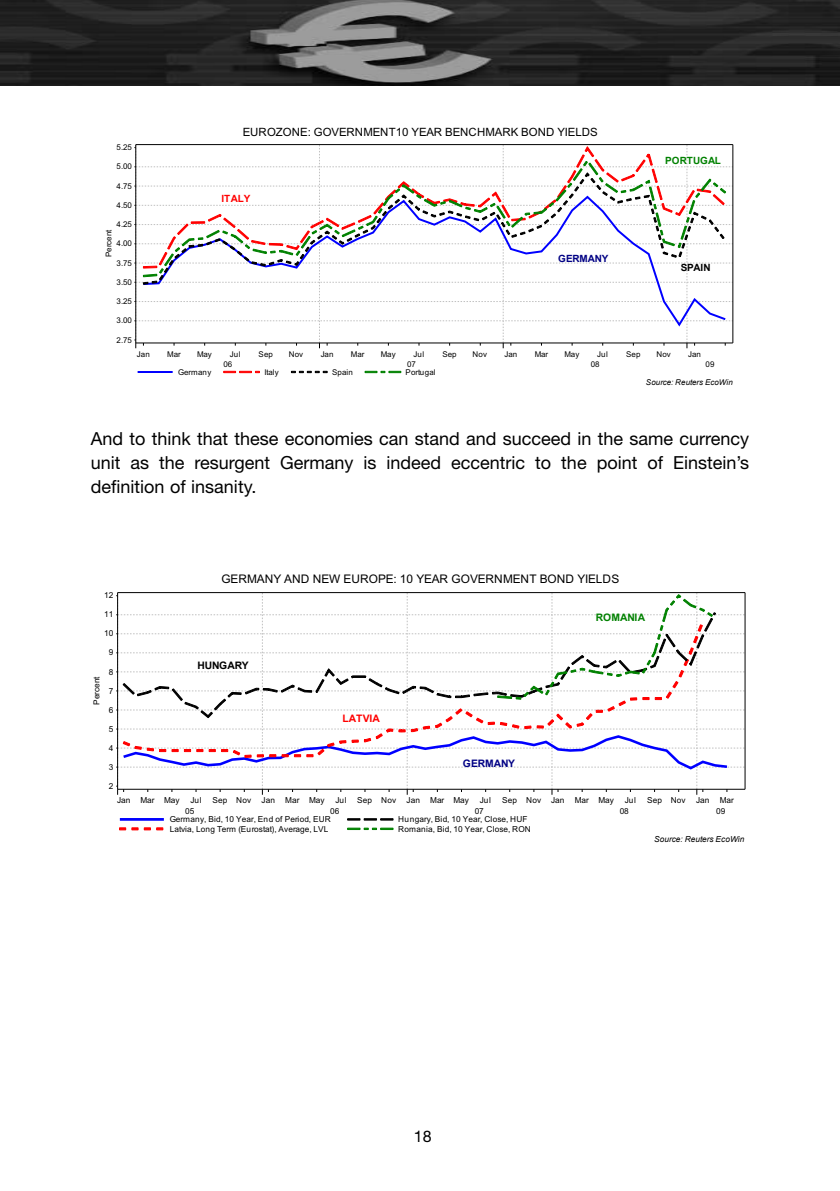
<style>
.page{position:relative;width:840px;height:1191px;background:#fff}
.page>*{position:absolute;margin:0;border:0;box-sizing:border-box;transform-origin:0 0}
.t1{font:18px/24px "Helvetica Neue";color:#000;text-align:justify}
.t2{font:16px "Helvetica Neue";color:#000}
.t3{font:11.8px "Arial";color:#000}
.t4{font:11.4px "Arial";letter-spacing:.005em;color:#000}
.t5{font:700 10.4px "Arial";letter-spacing:-.005em;color:#008100}
.t6{font:700 10.4px "Arial";letter-spacing:-.02em;color:#000}
.t7{font:700 10.4px "Arial";letter-spacing:-.02em;color:#000084}
.t8{font:700 10.4px "Arial";letter-spacing:-.01em;color:#f00}
.t9{font:700 10px "Arial";letter-spacing:-.015em;color:#008100}
.t10{font:700 10px "Arial";letter-spacing:-.02em;color:#000084}
.t11{font:700 10px "Arial";letter-spacing:.005em;color:#f00}
.t12{font:700 10px "Arial";letter-spacing:-.015em;color:#000}
.t13{font:8.2px/9.2px "Arial";letter-spacing:.005em;color:#000}
.t14{font:italic 8.2px "Arial";letter-spacing:.005em;color:#000}
.t15{font:8px "Arial";letter-spacing:.005em;color:#000}
.t16{font:italic 8px "Arial";letter-spacing:.005em;color:#000}
</style>
<div class="page">
<img style="left:0;top:0;width:839px;height:85px">
<hr style="left:137px;top:371px;width:35px;height:2px;background:#00f">
<svg style="left:223px;top:371px;width:36px;height:2px"></svg>
<svg style="left:291px;top:371px;width:36px;height:2px"></svg>
<svg style="left:365px;top:371px;width:35px;height:2px"></svg>
<svg style="left:134px;top:145px;width:598px;height:203px"></svg>
<svg style="left:141px;top:194px;width:586px;height:134px"></svg>
<svg style="left:143px;top:147px;width:580px;height:14px"></svg>
<svg style="left:143px;top:277px;width:580px;height:7px"></svg>
<svg style="left:143px;top:161px;width:582px;height:116px"></svg>
<hr style="left:135px;top:145px;width:1px;height:198px;background:#000">
<hr style="left:136px;top:343px;width:596px;height:1px;background:#000">
<hr style="left:732px;top:145px;width:1px;height:198px;background:#000">
<hr style="left:136px;top:144px;width:596px;height:1px;background:#000">
<hr style="left:120px;top:818px;width:44px;height:2px;background:#00f">
<svg style="left:119px;top:828px;width:7px;height:2px"></svg>
<svg style="left:132px;top:828px;width:6px;height:2px"></svg>
<svg style="left:144px;top:828px;width:6px;height:2px"></svg>
<svg style="left:156px;top:828px;width:7px;height:2px"></svg>
<svg style="left:347px;top:818px;width:46px;height:2px"></svg>
<svg style="left:347px;top:828px;width:46px;height:1px"></svg>
<svg style="left:116px;top:593px;width:628px;height:201px"></svg>
<hr style="left:117px;top:592px;width:1px;height:197px;background:#000">
<hr style="left:117px;top:789px;width:627px;height:1px;background:#000">
<hr style="left:744px;top:592px;width:1px;height:197px;background:#000">
<hr style="left:117px;top:592px;width:627px;height:1px;background:#000">
<p class="t15" style="left:116px;top:143px;width:17px">5.25</p>
<p class="t15" style="left:116px;top:162px;width:17px">5.00</p>
<p class="t15" style="left:116px;top:181px;width:17px">4.75</p>
<p class="t15" style="left:116px;top:201px;width:17px">4.50</p>
<p class="t15" style="left:116px;top:219px;width:17px">4.25</p>
<p class="t15" style="left:104px;top:257px;width:29px;rotate:-90deg">Percent</p>
<p class="t15" style="left:116px;top:239px;width:17px">4.00</p>
<p class="t15" style="left:116px;top:258px;width:17px">3.75</p>
<p class="t15" style="left:116px;top:277px;width:17px">3.50</p>
<p class="t15" style="left:116px;top:296px;width:17px">3.25</p>
<p class="t15" style="left:116px;top:316px;width:17px">3.00</p>
<p class="t15" style="left:116px;top:335px;width:17px">2.75</p>
<h3 class="t4" style="left:242px;top:125px;width:356px">EUROZONE: GOVERNMENT10 YEAR BENCHMARK BOND YIELDS</h3>
<p class="t11" style="left:221px;top:191px;width:30px">ITALY</p>
<p class="t10" style="left:557px;top:252px;width:52px">GERMANY</p>
<p class="t9" style="left:665px;top:154px;width:57px">PORTUGAL</p>
<p class="t12" style="left:680px;top:260px;width:31px">SPAIN</p>
<p class="t15" style="left:137px;top:349px;width:14px">Jan</p>
<p class="t15" style="left:167px;top:349px;width:15px">Mar</p>
<p class="t15" style="left:197px;top:349px;width:16px">May</p>
<p class="t15" style="left:230px;top:349px;width:12px">Jul</p>
<p class="t15" style="left:258px;top:349px;width:16px">Sep</p>
<p class="t15" style="left:289px;top:349px;width:16px">Nov</p>
<p class="t15" style="left:320px;top:349px;width:14px">Jan</p>
<p class="t15" style="left:351px;top:349px;width:15px">Mar</p>
<p class="t15" style="left:380px;top:349px;width:16px">May</p>
<p class="t15" style="left:413px;top:349px;width:12px">Jul</p>
<p class="t15" style="left:442px;top:349px;width:16px">Sep</p>
<p class="t15" style="left:472px;top:349px;width:16px">Nov</p>
<p class="t15" style="left:504px;top:349px;width:14px">Jan</p>
<p class="t15" style="left:534px;top:349px;width:15px">Mar</p>
<p class="t15" style="left:564px;top:349px;width:16px">May</p>
<p class="t15" style="left:597px;top:349px;width:12px">Jul</p>
<p class="t15" style="left:625px;top:349px;width:16px">Sep</p>
<p class="t15" style="left:656px;top:349px;width:16px">Nov</p>
<p class="t15" style="left:687px;top:349px;width:14px">Jan</p>
<p class="t15" style="left:223px;top:359px;width:10px">06</p>
<p class="t15" style="left:407px;top:359px;width:10px">07</p>
<p class="t15" style="left:590px;top:359px;width:10px">08</p>
<p class="t15" style="left:705px;top:359px;width:10px">09</p>
<p class="t15" style="left:178px;top:367px;width:35px">Germany</p>
<p class="t15" style="left:264px;top:367px;width:16px">Italy</p>
<p class="t15" style="left:332px;top:367px;width:22px">Spain</p>
<p class="t15" style="left:405px;top:367px;width:32px">Portugal</p>
<p class="t16" style="left:645px;top:377px;width:88px">Source: Reuters EcoWin</p>
<h1 class="t1" style="left:91px;top:426px;width:659px">And to think that these economies can stand and succeed in the same currency unit as the resurgent Germany is indeed eccentric to the point of Einstein’s definition of insanity.</h1>
<p class="t13" style="left:104px;top:590px;width:11px">12</p>
<p class="t13" style="left:104px;top:610px;width:11px">11</p>
<p class="t13" style="left:104px;top:629px;width:11px">10</p>
<p class="t13" style="left:92px;top:705px;width:30px;rotate:-90deg">Percent</p>
<p class="t13" style="left:109px;top:648px;width:6px">9</p>
<p class="t13" style="left:109px;top:667px;width:6px">8</p>
<p class="t13" style="left:109px;top:686px;width:6px">7</p>
<p class="t13" style="left:109px;top:705px;width:6px">6</p>
<p class="t13" style="left:109px;top:724px;width:6px">5</p>
<p class="t13" style="left:109px;top:743px;width:6px">4</p>
<p class="t13" style="left:109px;top:762px;width:6px">3</p>
<p class="t13" style="left:109px;top:781px;width:6px">2</p>
<h3 class="t3" style="left:221px;top:572px;width:399px">GERMANY AND NEW EUROPE: 10 YEAR GOVERNMENT BOND YIELDS</h3>
<p class="t6" style="left:197px;top:659px;width:53px">HUNGARY</p>
<p class="t8" style="left:342px;top:711px;width:39px">LATVIA</p>
<p class="t7" style="left:462px;top:756px;width:54px">GERMANY</p>
<p class="t5" style="left:595px;top:610px;width:51px">ROMANIA</p>
<p class="t13" style="left:117px;top:796px;width:64px">Jan Mar May</p>
<p class="t13" style="left:190px;top:796px;width:13px">Jul</p>
<p class="t13" style="left:212px;top:796px;width:40px">Sep Nov</p>
<p class="t13" style="left:261px;top:796px;width:15px">Jan</p>
<p class="t13" style="left:285px;top:796px;width:41px">Mar May</p>
<p class="t13" style="left:335px;top:796px;width:13px">Jul</p>
<p class="t13" style="left:357px;top:796px;width:41px">Sep Nov</p>
<p class="t13" style="left:406px;top:796px;width:15px">Jan</p>
<p class="t13" style="left:430px;top:796px;width:40px">Mar May</p>
<p class="t13" style="left:479px;top:796px;width:13px">Jul</p>
<p class="t13" style="left:501px;top:796px;width:64px">Sep Nov Jan</p>
<p class="t13" style="left:574px;top:796px;width:41px">Mar May</p>
<p class="t13" style="left:624px;top:796px;width:13px">Jul</p>
<p class="t13" style="left:646px;top:796px;width:40px">Sep Nov</p>
<p class="t13" style="left:695px;top:796px;width:15px">Jan</p>
<p class="t13" style="left:719px;top:796px;width:16px">Mar</p>
<p class="t13" style="left:185px;top:806px;width:11px">05</p>
<p class="t13" style="left:330px;top:806px;width:11px">06</p>
<p class="t13" style="left:474px;top:806px;width:11px">07</p>
<p class="t13" style="left:619px;top:806px;width:11px">08</p>
<p class="t13" style="left:715px;top:806px;width:11px">09</p>
<p class="t13" style="left:170px;top:815px;width:162px">Germany, Bid, 10 Year, End of Period, EUR<br>Latvia, Long Term (Eurostat), Average, LVL</p>
<p class="t13" style="left:398px;top:815px;width:134px">Hungary, Bid, 10 Year, Close, HUF<br>Romania, Bid, 10 Year, Close, RON</p>
<h2 class="t2" style="left:414px;top:1126px;width:19px">18</h2>
<p class="t14" style="left:654px;top:834px;width:92px">Source: Reuters EcoWin</p>
</div>
